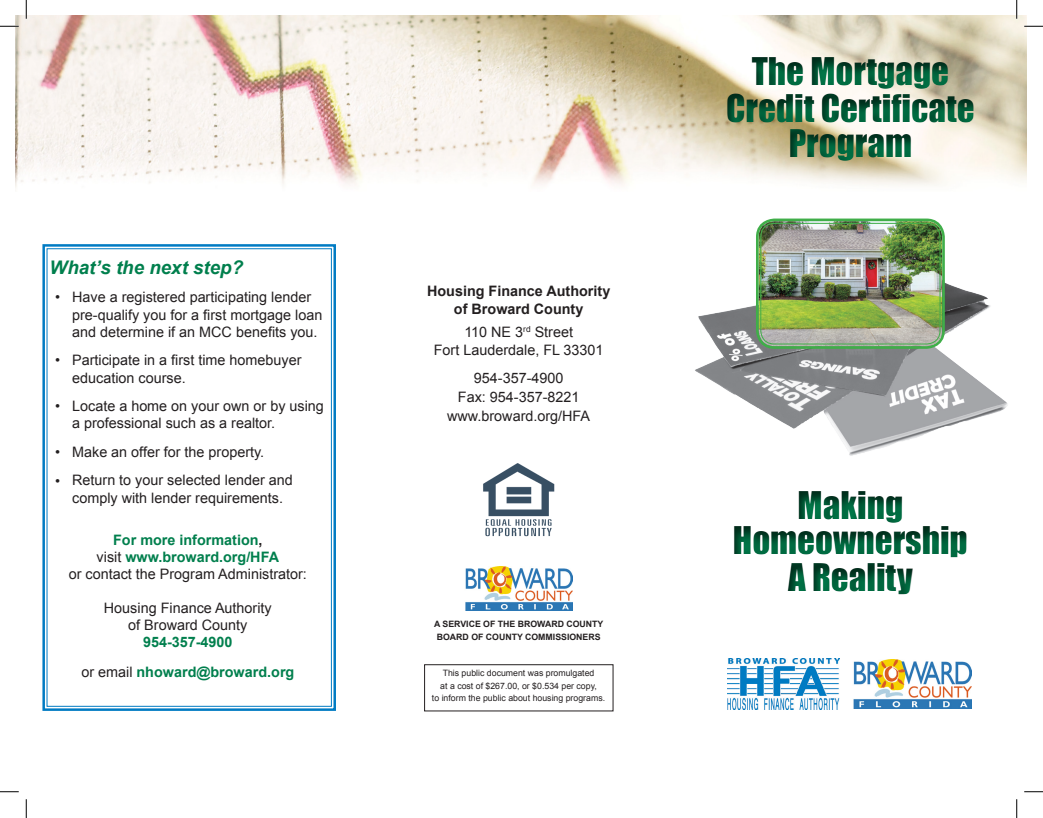
<style>
.page{position:relative;width:1043px;height:818px;background:#fff}
.page>*{position:absolute;margin:0;border:0;box-sizing:border-box;transform-origin:0 0}
.t1{font:35px/36.2px "Impact";color:#007f4d;text-align:center}
.t2{font:italic 700 18.75px "Arial";color:#007f4d}
.t3{font:14.38px/17.2px "Arial";color:#231f20;text-align:center}
.t4{font:700 14.38px/17.5px "Arial";color:#231f20;text-align:center}
.t5{font:700 14.38px "Arial";color:#007f4d}
.t6{font:8.75px/12.5px "Arial";color:#231f20;text-align:center}
.t7{font:700 8.75px/12.5px "Arial";color:#231f20;text-align:center}
.s1{font-weight:700;color:#007f4d}
.s2{font-weight:700}
.s3{font-weight:400;color:#231f20}
</style>
<div class="page">
<img style="left:15px;top:15px;width:1011px;height:173px">
<div style="left:720px;top:43px;width:299px;height:127px;background:#231f20;opacity:.75"></div>
<div style="left:708px;top:476px;width:304px;height:128px;background:#231f20;opacity:.75"></div>
<img style="left:483px;top:463px;width:72px;height:74px">
<div style="left:424px;top:664px;width:189px;height:47px;border:1px solid #231f20"></div>
<img style="left:465px;top:566px;width:107px;height:44px">
<img style="left:853px;top:659px;width:118px;height:49px">
<img style="left:727px;top:659px;width:112px;height:50px">
<img style="left:695px;top:227px;width:313px;height:229px">
<img style="left:758px;top:221px;width:184px;height:125px">
<div style="left:756px;top:218px;width:188px;height:131px;border:3px solid #40ae49;border-radius:17px"></div>
<div style="left:760px;top:223px;width:180px;height:121px;border:1px solid #40ae49;border-radius:14px"></div>
<svg style="left:42px;top:244px;width:294px;height:467px"></svg>
<div style="left:47px;top:248px;width:285px;height:458px;border:1px solid #007bc3"></div>
<svg style="left:0;top:25px;width:19px;height:2px"></svg>
<svg style="left:1024px;top:25px;width:18px;height:2px"></svg>
<svg style="left:0;top:791px;width:19px;height:1px"></svg>
<svg style="left:1024px;top:791px;width:18px;height:1px"></svg>
<svg style="left:25px;top:0;width:2px;height:19px"></svg>
<svg style="left:25px;top:799px;width:2px;height:19px"></svg>
<svg style="left:1015px;top:0;width:2px;height:19px"></svg>
<svg style="left:1016px;top:799px;width:1px;height:19px"></svg>
<p class="t2" style="left:50px;top:255px;width:195px">What’s the next step?</p>
<p class="t3" style="left:72px;top:289px;width:252px;text-align:left;text-indent:-17px">• Have a registered participating lender pre-qualify you for a first mortgage loan and determine if an MCC benefits you.</p>
<p class="t3" style="left:72px;top:352px;width:231px;text-align:left;text-indent:-17px">• Participate in a first time homebuyer education course.</p>
<p class="t3" style="left:72px;top:397px;width:253px;text-align:left;text-indent:-17px">• Locate a home on your own or by using a professional such as a realtor.</p>
<p class="t3" style="left:55px;top:443px;width:210px">• Make an offer for the property.</p>
<p class="t3" style="left:55px;top:472px;width:239px">• Return to your selected lender and comply with lender requirements.</p>
<p class="t3" style="left:69px;top:531px;width:240px"><span class="s1">For more information</span><span class="s2">,<br></span>visit <span class="s1">www.broward.org/HFA<br></span>or contact the Program Administrator:</p>
<p class="t3" style="left:104px;top:599px;width:169px">Housing Finance Authority of Broward County<br><span class="s1">954-357-4900</span></p>
<p class="t5" style="left:81px;top:662px;width:214px"><span class="s3">or email</span> nhoward@broward.org</p>
<p class="t4" style="left:427px;top:283px;width:185px">Housing Finance Authority of Broward County</p>
<p class="t3" style="left:434px;top:323px;width:171px">110 NE 3<sup>rd</sup> Street<br>Fort Lauderdale, FL 33301</p>
<p class="t3" style="left:447px;top:369px;width:144px;line-height:18.8px">954-357-4900<br>Fax: 954-357-8221 www.broward.org/HFA</p>
<p class="t7" style="left:434px;top:618px;width:171px">A SERVICE OF THE BROWARD COUNTY<br>BOARD OF COUNTY COMMISSIONERS</p>
<p class="t6" style="left:432px;top:667px;width:175px">This public document was promulgated<br>at a cost of $267.00, or $0.534 per copy,<br>to inform the public about housing programs.</p>
<h1 class="t1" style="left:726px;top:52px;width:250px">The Mortgage<br>Credit Certificate<br>Program</h1>
<h1 class="t1" style="left:733px;top:486px;width:236px">Making<br>Homeownership<br>A Reality</h1>
</div>
